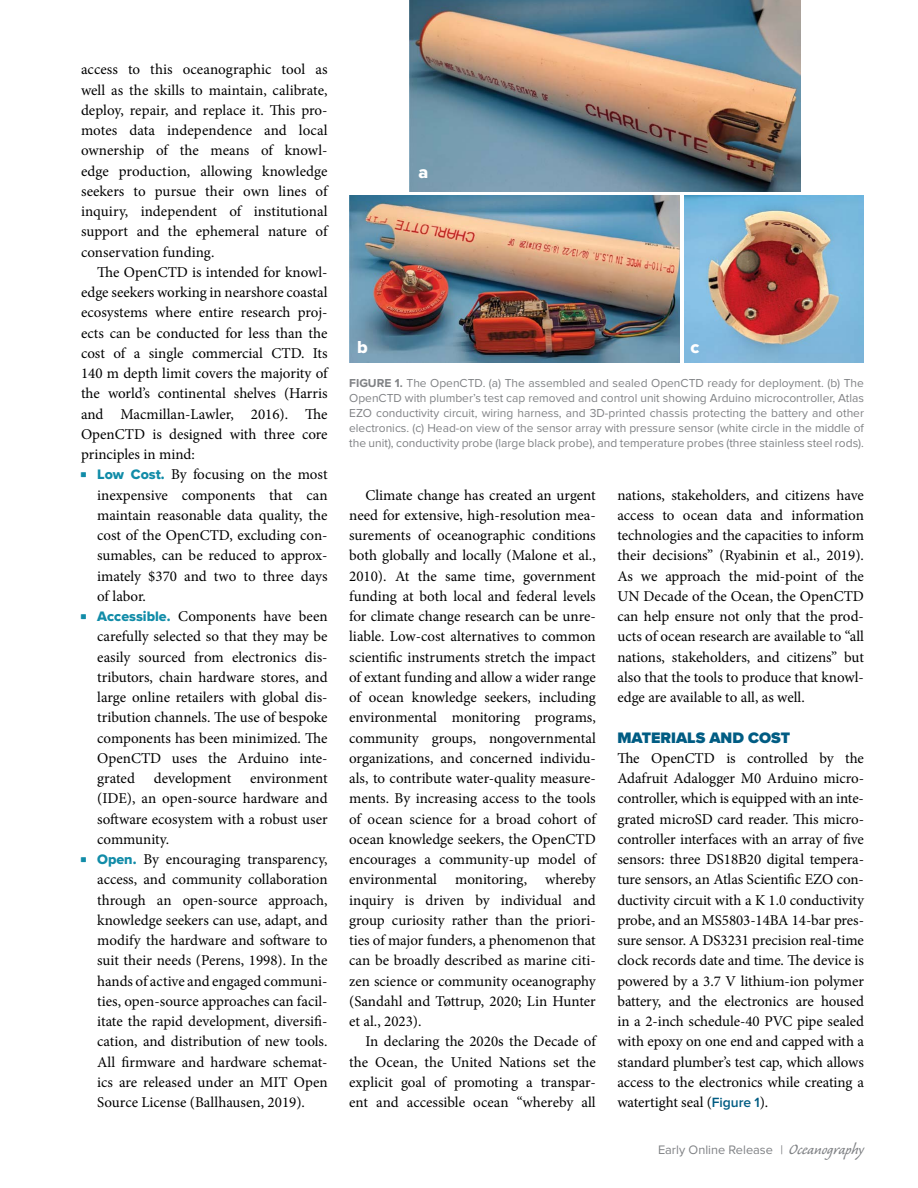
<style>
.page{position:relative;width:918px;height:1188px;background:#fff}
.page>*{position:absolute;margin:0;border:0;box-sizing:border-box;transform-origin:0 0}
.t1{font:18px "Proxima Nova Extrabld";color:#fff}
.t2{font:900 15.75px "Proxima Nova";color:#005c83}
.t3{font:15px/20.2px "Minion Pro";color:#000;text-align:justify}
.t4{font:12.75px "Proxima Nova";color:#808285}
.t5{font:12px/15px "Proxima Nova";color:#808285;text-align:justify}
.s1{font-family:"Outage Cut";font-size:28.5px;color:#118ca8}
.s2{font-family:"Proxima Nova Extrabld";font-size:14.25px;color:#118ca8}
.s3{font-weight:700}
.s4{font-family:"Proxima Nova";font-weight:600;font-size:13.8px;color:#005c83}
.s5{font-family:"Caliban Std";font-size:18.75px}
</style>
<div class="page">
<img style="left:349px;top:195px;width:331px;height:167px">
<img style="left:684px;top:195px;width:180px;height:167px">
<img style="left:409px;top:0;width:391px;height:191px">
<p class="t3" style="left:81px;top:59px;width:248px">access to this oceanographic tool as well as the skills to maintain, calibrate, deploy, repair, and replace it. This pro&shy;motes data independence and local ownership of the means of knowl&shy;edge production, allowing knowledge seekers to pursue their own lines of inquiry, independent of institutional support and the ephemeral nature of conservation funding.</p>
<p class="t3" style="left:81px;top:262px;width:248px;text-indent:16px">The OpenCTD is intended for knowl&shy;edge seekers working in nearshore coastal ecosystems where entire research proj&shy;ects can be conducted for less than the cost of a single commercial CTD. Its 140 m depth limit covers the majority of the world’s continental shelves (Harris and Macmillan-Lawler, 2016). The OpenCTD is designed with three core principles in mind:</p>
<p class="t3" style="left:97px;top:464px;width:232px;text-indent:-18px"><span class="s1">•</span> <span class="s2">Low Cost.</span> By focusing on the most inexpensive components that can maintain reasonable data quality, the cost of the OpenCTD, excluding con&shy;sumables, can be reduced to approx&shy;imately $370 and two to three days of labor.</p>
<p class="t3" style="left:97px;top:606px;width:232px;text-indent:-18px"><span class="s1">•</span> <span class="s2">Accessible.</span> Components have been carefully selected so that they may be easily sourced from electronics dis&shy;tributors, chain hardware stores, and large online retailers with global dis&shy;tribution channels. The use of bespoke components has been minimized. The OpenCTD uses the Arduino inte&shy;grated</p>
<p class="t3" style="left:154px;top:768px;width:79px">development</p>
<p class="t3" style="left:97px;top:768px;width:232px;text-indent:153px">environment (IDE), an open-source hardware and software ecosystem with a robust user community.</p>
<p class="t3" style="left:97px;top:849px;width:232px;text-indent:-18px"><span class="s1">•</span> <span class="s2">Open.</span> By encouraging transparency, access, and community collaboration through an open-source approach, knowledge seekers can use, adapt, and modify the hardware and software to suit their needs (Perens, 1998). In the hands of active and engaged communi&shy;ties, open-source approaches can facil&shy;itate the rapid development, diversifi&shy;cation, and distribution of new tools.<br>All firmware and hardware schemat&shy;ics are released under an MIT Open Source License (Ballhausen, 2019).</p>
<p class="t1" style="left:419px;top:158px;width:11px">a</p>
<p class="t1" style="left:357px;top:334px;width:12px">b</p>
<p class="t1" style="left:690px;top:334px;width:10px">c</p>
<p class="t5" style="left:349px;top:375px;width:516px"><span class="s3">FIGURE 1.</span> The OpenCTD. (a) The assembled and sealed OpenCTD ready for deployment. (b) The OpenCTD with plumber’s test cap removed and control unit showing Arduino microcontroller, Atlas EZO conductivity circuit, wiring harness, and 3D-printed chassis protecting the battery and other electronics. (c) Head-on view of the sensor array with pressure sensor (white circle in the middle of the unit), conductivity probe (large black probe), and temperature probes (three stainless steel rods).</p>
<p class="t3" style="left:349px;top:485px;width:248px;text-indent:16px">Climate change has created an urgent need for extensive, high-resolution mea&shy;surements of oceanographic conditions both globally and locally (Malone et al., 2010). At the same time, government funding at both local and federal levels for climate change research can be unre&shy;liable. Low-cost alternatives to common scientific instruments stretch the impact of extant funding and allow a wider range of ocean knowledge seekers, including environmental monitoring programs, community groups, nongovernmental organizations, and concerned individu&shy;als, to contribute water-quality measure&shy;ments. By increasing access to the tools of ocean science for a broad cohort of ocean knowledge seekers, the OpenCTD encourages a community-up model of environmental monitoring, whereby inquiry is driven by individual and group curiosity rather than the priori&shy;ties of major funders, a phenomenon that can be broadly described as marine citi&shy;zen science or community oceanography (Sandahl and Tøttrup, 2020; Lin Hunter et al., 2023).</p>
<p class="t3" style="left:349px;top:1031px;width:248px;text-indent:16px">In declaring the 2020s the Decade of the Ocean, the United Nations set the explicit goal of promoting a transpar&shy;ent and accessible ocean “whereby all</p>
<p class="t3" style="left:617px;top:485px;width:248px">nations, stakeholders, and citizens have access to ocean data and information technologies and the capacities to inform their decisions” (Ryabinin et al., 2019).<br>As we approach the mid-point of the UN Decade of the Ocean, the OpenCTD can help ensure not only that the prod&shy;ucts of ocean research are available to “all nations, stakeholders, and citizens” but also that the tools to produce that knowl&shy;edge are available to all, as well.</p>
<p class="t2" style="left:617px;top:726px;width:174px">MATERIALS AND COST</p>
<p class="t3" style="left:617px;top:748px;width:248px">The OpenCTD is controlled by the Adafruit Adalogger M0 Arduino micro&shy;controller, which is equipped with an inte&shy;grated microSD card reader. This micro&shy;controller interfaces with an array of five sensors: three DS18B20 digital tempera&shy;ture sensors, an Atlas Scientific EZO con&shy;ductivity circuit with a K 1.0 conductivity probe, and an MS5803-14BA 14-bar pres&shy;sure sensor. A DS3231 precision real-time clock records date and time. The device is powered by a 3.7 V lithium-ion polymer battery, and the electronics are housed in a 2-inch schedule-40 PVC pipe sealed with epoxy on one end and capped with a standard plumber’s test cap, which allows access to the electronics while creating a watertight seal (<span class="s4">Figure 1</span>).</p>
<p class="t4" style="left:658px;top:1142px;width:207px">Early Online Release | <span class="s5">Oceanography</span></p>
</div>
